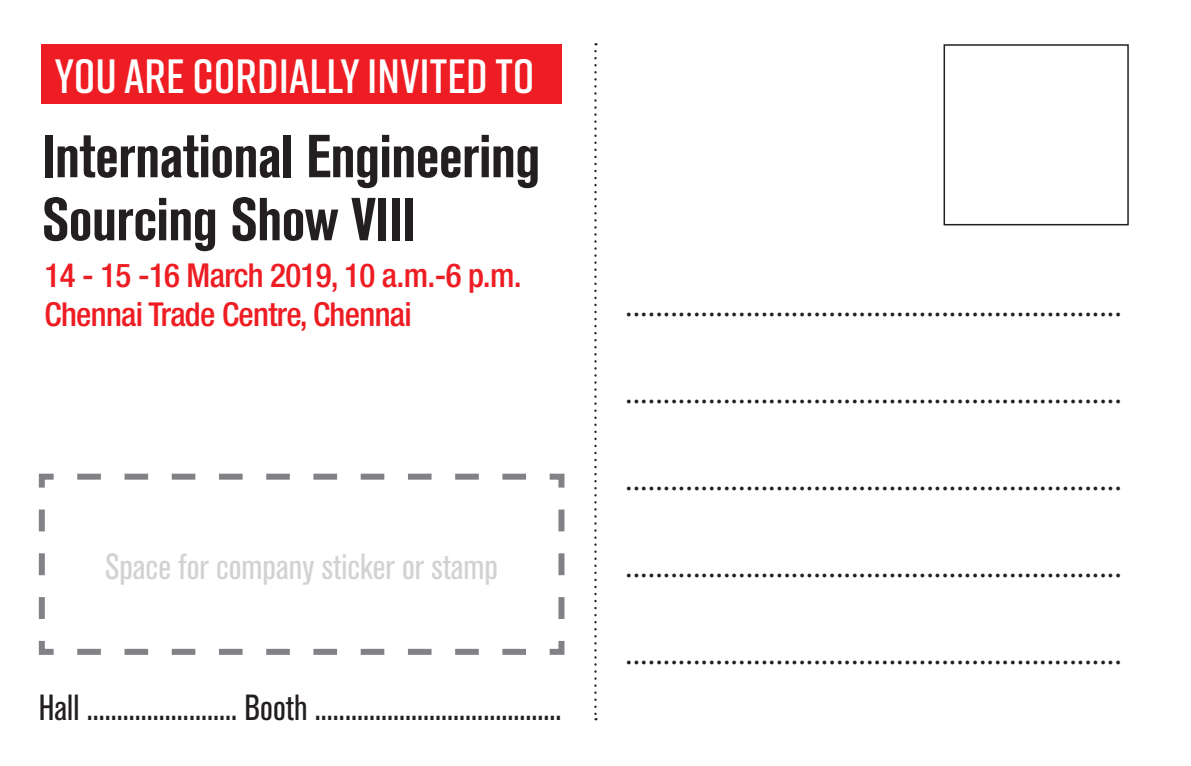
<style>
.page{position:relative;width:1191px;height:766px;background:#fff}
.page>*{position:absolute;margin:0;border:0;box-sizing:border-box;transform-origin:0 0}
.t1{font:700 condensed 60px/63px "Akzidenz Grotesk BQ";letter-spacing:-.01em;color:#231f20}
.t2{font:600 48px "Rift";color:#fff}
.t3{font:condensed 36px "Akzidenz Grotesk BQ";color:#231f20}
.t4{font:condensed 36px "Akzidenz Grotesk BQ";color:#d1d2d4}
.t5{font:33px "Minion Pro";color:#231f20}
.t6{font:500 condensed 33px "Helvetica Neue LT Std";letter-spacing:-.02em;color:#ee1d23}
</style>
<div class="page">
<div style="left:41px;top:45px;width:520px;height:59px;background:#ee1d23"></div>
<div style="left:943px;top:44px;width:185px;height:181px;border:2px solid #231f20"></div>
<svg style="left:594px;top:51px;width:2px;height:669px"></svg>
<svg style="left:38px;top:473px;width:527px;height:182px"></svg>
<p class="t2" style="left:54px;top:42px;width:481px">YOU ARE CORDIALLY INVITED TO</p>
<p class="t1" style="left:42px;top:125px;width:500px">International Engineering<br>Sourcing Show VIII</p>
<p class="t6" style="left:45px;top:256px;width:479px">14 - 15 -16 March 2019, 10 a.m.-6 p.m.</p>
<p class="t6" style="left:45px;top:295px;width:369px">Chennai Trade Centre, Chennai</p>
<p class="t4" style="left:105px;top:546px;width:394px">Space for company sticker or stamp</p>
<p class="t3" style="left:39px;top:687px;width:524px">Hall ......................... Booth .........................................</p>
<p class="t5" style="left:625px;top:283px;width:498px">..................................................................</p>
<p class="t5" style="left:625px;top:370px;width:498px">..................................................................</p>
<p class="t5" style="left:625px;top:457px;width:498px">..................................................................</p>
<p class="t5" style="left:625px;top:544px;width:498px">..................................................................</p>
<p class="t5" style="left:625px;top:631px;width:498px">..................................................................</p>
</div>
